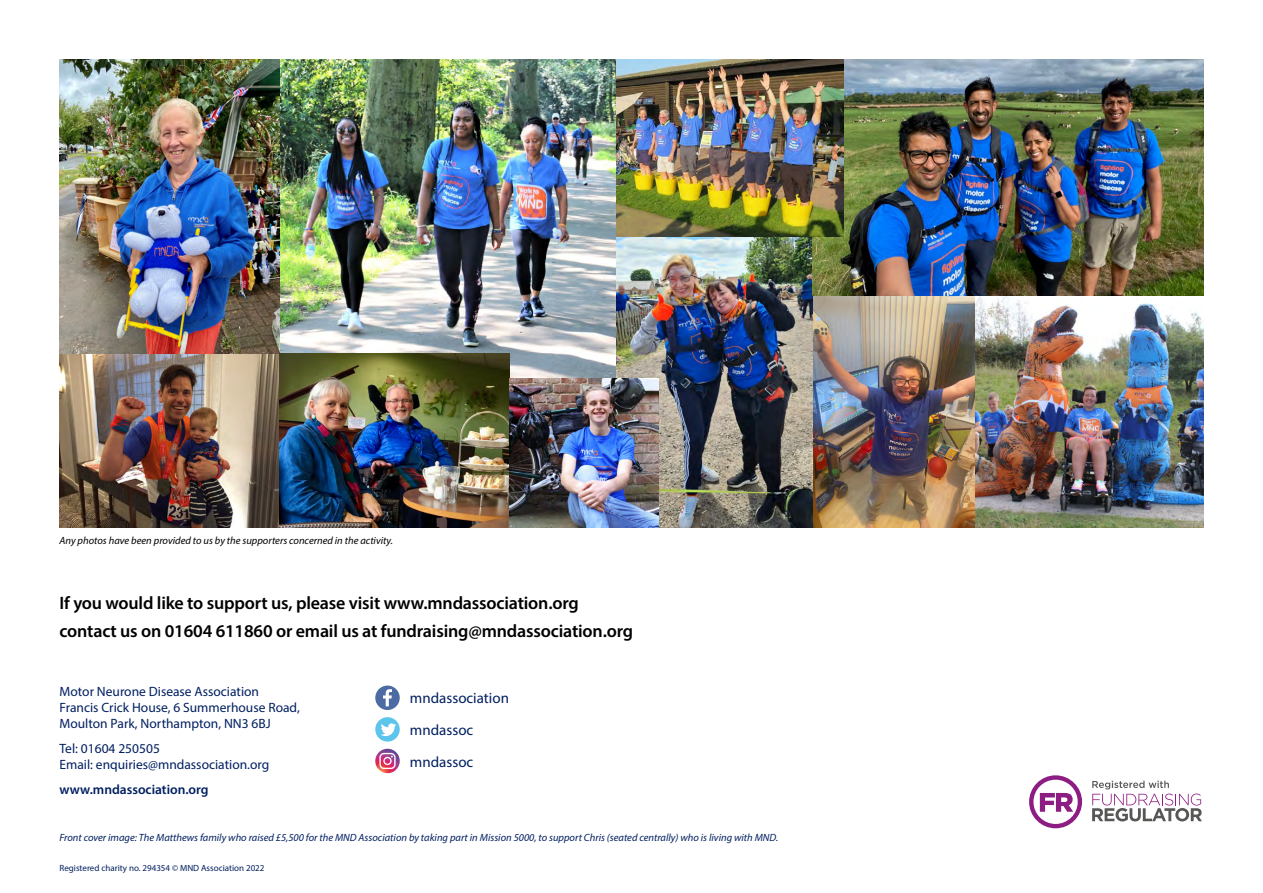
<style>
.page{position:relative;width:1263px;height:893px;background:#fff}
.page>*{position:absolute;margin:0;border:0;box-sizing:border-box;transform-origin:0 0}
.t1{font:600 18px/28px "Myriad Pro";letter-spacing:-.01em;color:#000}
.t2{font:15px/31.7px "Myriad Pro";color:#001f60}
.t3{font:13.5px/16.2px "Myriad Pro";color:#001f60}
.t4{font:600 13.5px "Myriad Pro";color:#001f60}
.t5{font:italic 10.5px "Myriad Pro";color:#001f60}
.t6{font:italic 10.5px "Myriad Pro";color:#000}
.t7{font:9px "Myriad Pro";color:#001f60}
</style>
<div class="page">
<img style="left:812px;top:60px;width:391px;height:467px">
<div style="left:375px;top:685px;width:25px;height:25px;background:#4d6ba3;border-radius:50%"></div>
<svg style="left:383px;top:689px;width:9px;height:17px"></svg>
<div style="left:375px;top:717px;width:25px;height:25px;background:#5dc5ec;border-radius:50%"></div>
<svg style="left:381px;top:723px;width:15px;height:13px"></svg>
<svg style="left:1029px;top:775px;width:53px;height:53px"></svg>
<svg style="left:1092px;top:781px;width:110px;height:40px"></svg>
<svg style="left:375px;top:749px;width:25px;height:24px"></svg>
<svg style="left:379px;top:753px;width:17px;height:16px"></svg>
<img style="left:280px;top:60px;width:337px;height:319px">
<img style="left:60px;top:60px;width:220px;height:467px">
<img style="left:617px;top:237px;width:195px;height:290px">
<img style="left:280px;top:354px;width:230px;height:173px">
<img style="left:510px;top:379px;width:149px;height:148px">
<img style="left:617px;top:60px;width:226px;height:177px">
<p class="t6" style="left:60px;top:534px;width:335px">Any photos have been provided to us by the supporters concerned in the activity.</p>
<h1 class="t1" style="left:60px;top:589px;width:575px">If you would like to support us, please visit www.mndassociation.org contact us on 01604 611860 or email us at fundraising@mndassociation.org</h1>
<p class="t3" style="left:60px;top:683px;width:242px">Motor Neurone Disease Association<br>Francis Crick House, 6 Summerhouse Road,<br>Moulton Park, Northampton, NN3 6BJ</p>
<p class="t3" style="left:60px;top:740px;width:211px">Tel: 01604 250505<br>Email: enquiries@mndassociation.org</p>
<p class="t4" style="left:60px;top:781px;width:151px">www.mndassociation.org</p>
<p class="t2" style="left:410px;top:682px;width:101px">mndassociation mndassoc mndassoc</p>
<p class="t5" style="left:60px;top:831px;width:720px">Front cover image: The Matthews family who raised £5,500 for the MND Association by taking part in Mission 5000, to support Chris (seated centrally) who is living with MND.</p>
<p class="t7" style="left:60px;top:863px;width:206px">Registered charity no. 294354 © MND Association 2022</p>
</div>
